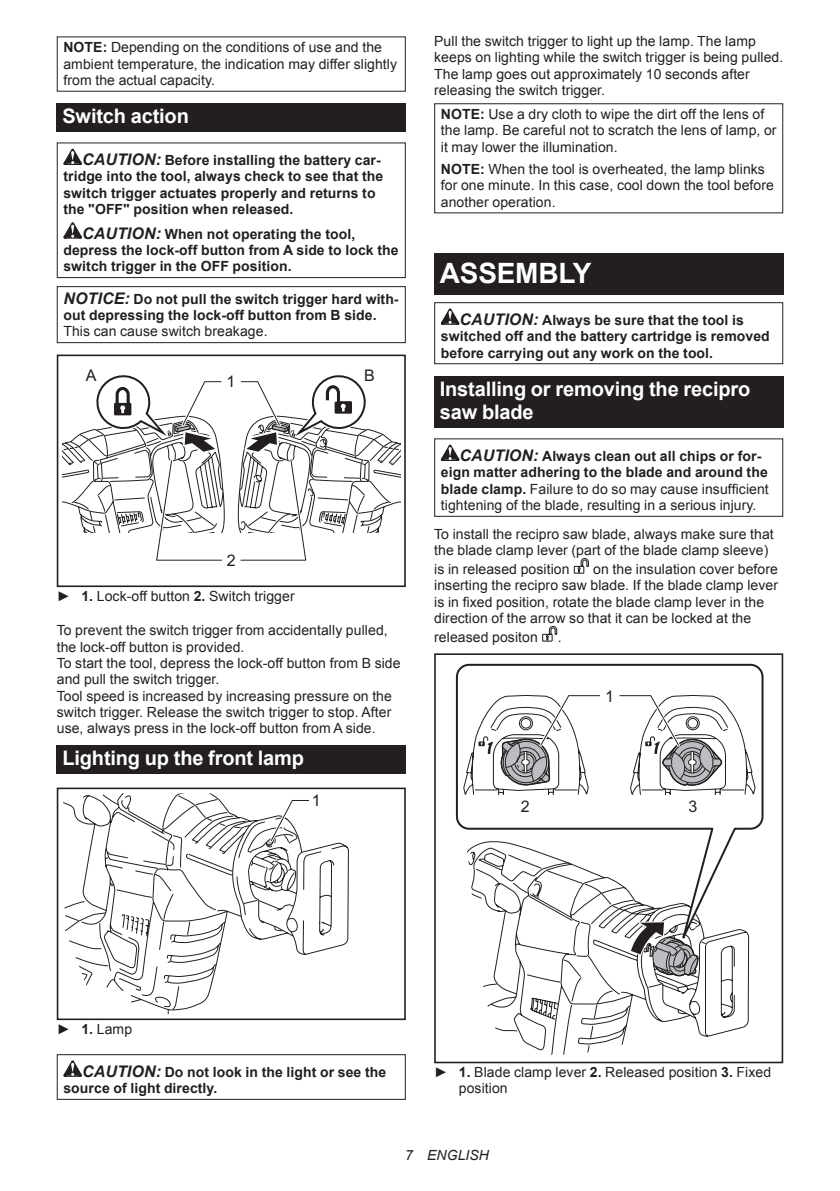
<style>
.page{position:relative;width:840px;height:1191px;background:#fff}
.page>*{position:absolute;margin:0;border:0;box-sizing:border-box;transform-origin:0 0}
.t1{font:700 28px "Arial";letter-spacing:-.01em;color:#fff}
.t2{font:700 20px/23.4px "Arial";letter-spacing:-.01em;color:#fff}
.t3{font:16px "Arial";color:#231f20}
.t4{font:14px/16.4px "Arial";letter-spacing:.005em;color:#231f20}
.t5{font:700 14px/16.4px "Arial";letter-spacing:.005em;color:#231f20}
.t6{font:italic 14px "Arial";letter-spacing:.005em;color:#231f20}
.s1{font-weight:700}
.s2{font-style:italic;font-size:16px}
.s3{font-weight:700;font-style:italic;font-size:16px}
</style>
<div class="page">
<div style="left:57px;top:103px;width:348px;height:29px;background:#231f20"></div>
<svg style="left:63px;top:149px;width:19px;height:16px"></svg>
<svg style="left:63px;top:222px;width:19px;height:17px"></svg>
<div style="left:57px;top:142px;width:348px;height:136px;border:1px solid #231f20"></div>
<div style="left:57px;top:286px;width:348px;height:57px;border:1px solid #231f20"></div>
<div style="left:57px;top:354px;width:348px;height:233px;border:2px solid #231f20"></div>
<svg style="left:62px;top:375px;width:338px;height:186px"></svg>
<div style="left:57px;top:745px;width:348px;height:28px;background:#231f20"></div>
<svg style="left:63px;top:793px;width:286px;height:221px"></svg>
<div style="left:57px;top:991px;width:73px;height:29px;background:#fff"></div>
<div style="left:57px;top:787px;width:348px;height:233px;border:2px solid #231f20"></div>
<svg style="left:208px;top:797px;width:114px;height:142px"></svg>
<svg style="left:63px;top:1060px;width:19px;height:16px"></svg>
<div style="left:57px;top:1054px;width:348px;height:45px;border:1px solid #231f20"></div>
<div style="left:434px;top:103px;width:348px;height:110px;border:1px solid #231f20"></div>
<div style="left:434px;top:253px;width:348px;height:41px;background:#231f20"></div>
<svg style="left:440px;top:308px;width:19px;height:17px"></svg>
<div style="left:434px;top:302px;width:348px;height:62px;border:1px solid #231f20"></div>
<div style="left:434px;top:375px;width:348px;height:52px;background:#231f20"></div>
<svg style="left:440px;top:444px;width:19px;height:17px"></svg>
<div style="left:434px;top:438px;width:348px;height:79px;border:1px solid #231f20"></div>
<svg style="left:573px;top:558px;width:16px;height:16px"></svg>
<svg style="left:542px;top:625px;width:15px;height:17px"></svg>
<svg style="left:483px;top:958px;width:265px;height:96px"></svg>
<svg style="left:455px;top:663px;width:309px;height:295px"></svg>
<svg style="left:628px;top:920px;width:71px;height:57px"></svg>
<div style="left:434px;top:1035px;width:73px;height:28px;background:#fff"></div>
<div style="left:434px;top:653px;width:348px;height:410px;border:2px solid #231f20"></div>
<svg style="left:463px;top:692px;width:139px;height:103px"></svg>
<svg style="left:616px;top:692px;width:139px;height:103px"></svg>
<p class="t4" style="left:63px;top:39px;width:335px"><span class="s1">NOTE:</span> Depending on the conditions of use and the ambient temperature, the indication may differ slightly from the actual capacity.</p>
<h2 class="t2" style="left:62px;top:105px;width:128px">Switch action</h2>
<p class="t5" style="left:63px;top:152px;width:321px;text-indent:19px"><span class="s2">CAUTION:</span> Before installing the battery car&shy;tridge into the tool, always check to see that the switch trigger actuates properly and returns to the "OFF" position when released.</p>
<p class="t5" style="left:63px;top:226px;width:336px;text-indent:19px"><span class="s2">CAUTION:</span> When not operating the tool, depress the lock-off button from A side to lock the switch trigger in the OFF position.</p>
<p class="t5" style="left:63px;top:291px;width:336px"><span class="s2">NOTICE:</span> Do not pull the switch trigger hard with&shy;out depressing the lock-off button from B side.</p>
<p class="t4" style="left:63px;top:323px;width:205px">This can cause switch breakage.</p>
<p class="t3" style="left:86px;top:364px;width:12px">A</p>
<p class="t3" style="left:364px;top:364px;width:12px">B</p>
<p class="t3" style="left:226px;top:371px;width:10px">1</p>
<p class="t3" style="left:226px;top:550px;width:10px">2</p>
<p class="t4" style="left:57px;top:587px;width:239px">► <span class="s1">1.</span> Lock-off button <span class="s1">2.</span> Switch trigger</p>
<p class="t4" style="left:57px;top:622px;width:345px">To prevent the switch trigger from accidentally pulled, the lock-off button is provided.<br>To start the tool, depress the lock-off button from B side and pull the switch trigger.<br>Tool speed is increased by increasing pressure on the switch trigger. Release the switch trigger to stop. After use, always press in the lock-off button from A side.</p>
<h2 class="t2" style="left:62px;top:746px;width:243px">Lighting up the front lamp</h2>
<p class="t3" style="left:311px;top:790px;width:10px">1</p>
<p class="t4" style="left:434px;top:33px;width:350px">Pull the switch trigger to light up the lamp. The lamp keeps on lighting while the switch trigger is being pulled.<br>The lamp goes out approximately 10 seconds after releasing the switch trigger.</p>
<p class="t4" style="left:440px;top:106px;width:337px"><span class="s1">NOTE:</span> Use a dry cloth to wipe the dirt off the lens of the lamp. Be careful not to scratch the lens of lamp, or it may lower the illumination.</p>
<p class="t4" style="left:440px;top:161px;width:334px"><span class="s1">NOTE:</span> When the tool is overheated, the lamp blinks for one minute. In this case, cool down the tool before another operation.</p>
<h1 class="t1" style="left:439px;top:254px;width:153px">ASSEMBLY</h1>
<p class="t5" style="left:440px;top:312px;width:330px;text-indent:19px"><span class="s2">CAUTION:</span> Always be sure that the tool is switched off and the battery cartridge is removed before carrying out any work on the tool.</p>
<h2 class="t2" style="left:439px;top:377px;width:312px">Installing or removing the recipro saw blade</h2>
<p class="t4" style="left:440px;top:448px;width:329px;text-indent:19px"><span class="s3">CAUTION:</span> <span class="s1">Always clean out all chips or for&shy;eign matter adhering to the blade and around the blade clamp.</span> Failure to do so may cause insufficient tightening of the blade, resulting in a serious injury.</p>
<p class="t4" style="left:434px;top:526px;width:341px">To install the recipro saw blade, always make sure that the blade clamp lever (part of the blade clamp sleeve)</p>
<p class="t4" style="left:434px;top:561px;width:137px">is in released position</p>
<p class="t4" style="left:434px;top:561px;width:345px;text-indent:159px">on the insulation cover before inserting the recipro saw blade. If the blade clamp lever is in fixed position, rotate the blade clamp lever in the direction of the arrow so that it can be locked at the</p>
<p class="t4" style="left:434px;top:629px;width:105px">released positon</p>
<p class="t4" style="left:557px;top:629px;width:5px">.</p>
<p class="t3" style="left:605px;top:685px;width:10px">1</p>
<p class="t3" style="left:520px;top:796px;width:10px">2</p>
<p class="t3" style="left:688px;top:796px;width:10px">3</p>
<p class="t4" style="left:57px;top:1020px;width:77px">► <span class="s1">1.</span> Lamp</p>
<p class="t5" style="left:63px;top:1064px;width:324px;text-indent:19px"><span class="s2">CAUTION:</span> Do not look in the light or see the source of light directly.</p>
<p class="t4" style="left:458px;top:1063px;width:313px;text-indent:-25px">► <span class="s1">1.</span> Blade clamp lever <span class="s1">2.</span> Released position <span class="s1">3.</span> Fixed position</p>
<p class="t6" style="left:405px;top:1146px;width:85px">7 ENGLISH</p>
</div>
